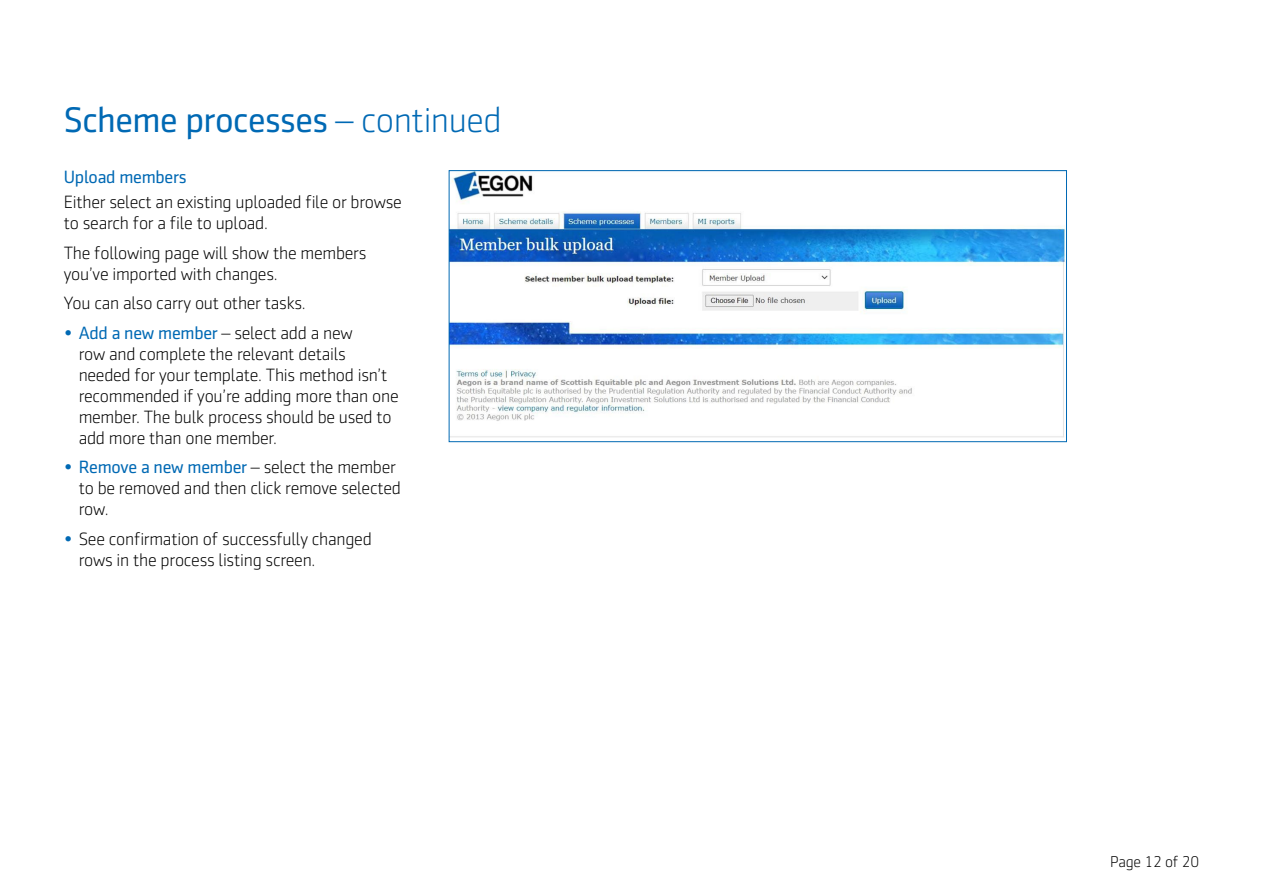
<style>
.page{position:relative;width:1263px;height:893px;background:#fff}
.page>*{position:absolute;margin:0;border:0;box-sizing:border-box;transform-origin:0 0}
.t1{font:36px "Sentico Sans DT";letter-spacing:-.015em;color:#0069b4}
.t2{font:300 18px/21px "Sentico Sans DT";letter-spacing:-.015em;color:#000}
.t3{font:18px "Sentico Sans DT";letter-spacing:-.015em;color:#0069b4}
.t4{font:300 15.75px "Sentico Sans DT";letter-spacing:-.015em;color:#000}
.s1{font-weight:300}
.s2{color:#0069b4}
.s3{font-weight:400;color:#0069b4}
</style>
<div class="page">
<img style="left:451px;top:172px;width:614px;height:266px">
<div style="left:449px;top:170px;width:618px;height:272px;border:1px solid #0069b4"></div>
<h1 class="t1" style="left:64px;top:100px;width:439px">Scheme processes <span class="s1">– continued</span></h1>
<p class="t3" style="left:64px;top:167px;width:124px">Upload members</p>
<p class="t2" style="left:64px;top:192px;width:340px">Either select an existing uploaded file or browse to search for a file to upload.</p>
<p class="t2" style="left:64px;top:242px;width:304px">The following page will show the members you’ve imported with changes.</p>
<p class="t2" style="left:64px;top:293px;width:244px">You can also carry out other tasks.</p>
<p class="t2" style="left:79px;top:322px;width:322px;text-indent:-15px"><span class="s2">•</span> <span class="s3">Add a new member</span> – select add a new<br>row and complete the relevant details needed for your template. This method isn’t recommended if you’re adding more than one member. The bulk process should be used to add more than one member.</p>
<p class="t2" style="left:79px;top:457px;width:324px;text-indent:-15px"><span class="s2">•</span> <span class="s3">Remove a new member</span> – select the member to be removed and then click remove selected row.</p>
<p class="t2" style="left:79px;top:528px;width:295px;text-indent:-15px"><span class="s2">•</span> See confirmation of successfully changed rows in the process listing screen.</p>
<p class="t4" style="left:1110px;top:854px;width:91px">Page 12 of 20</p>
</div>
